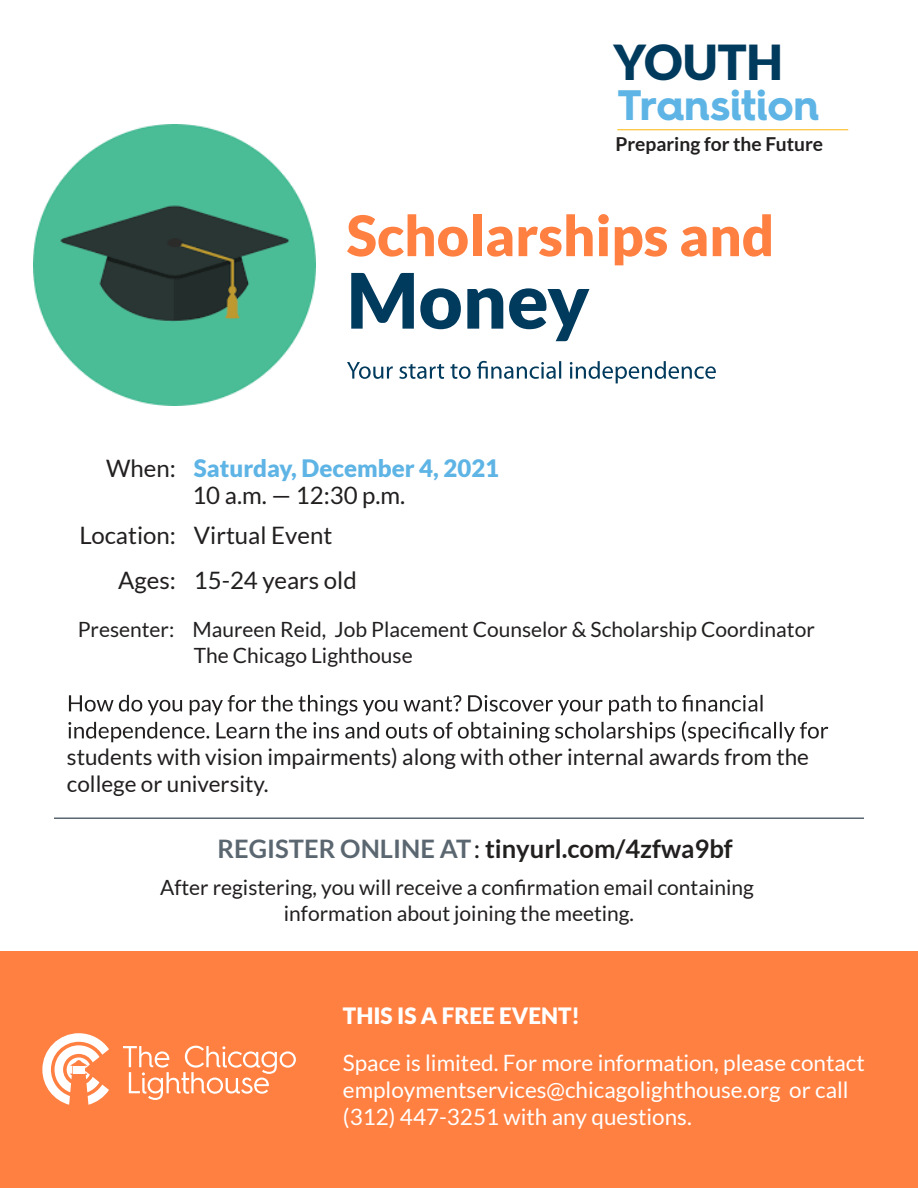
<style>
.page{position:relative;width:918px;height:1188px;background:#fff}
.page>*{position:absolute;margin:0;border:0;box-sizing:border-box;transform-origin:0 0}
.t1{font:900 76.5px "Lato";color:#003a5d}
.t2{font:900 55.95px "Lato";color:#ff8041}
.t3{font:900 48.15px "Lato";color:#003a5d}
.t4{font:700 42.75px "Hurme Geometric Sans 4";color:#5eb4e5}
.t5{font:700 25.5px "Lato";color:#221f1f}
.t6{font:900 24px/27.8px "Lato";color:#5eb4e5;text-align:center}
.t7{font:24px/45.6px "Lato";color:#221f1f}
.t8{font:22.5px/27px "Lato";color:#fff}
.t9{font:22.5px/27px "Lato";color:#221f1f}
.t10{font:900 22.5px "Lato";color:#fff}
.t11{font:21px/25.2px "Lato";color:#221f1f;text-align:center}
.t12{font:700 19.2px "Lato";color:#221f1f}
.s1{font-weight:400;color:#221f1f}
.s2{color:#5b6770}
.s3{font-weight:400}
</style>
<div class="page">
<div style="left:0;top:952px;width:918px;height:236px;background:#ff8041"></div>
<hr style="left:54px;top:817px;width:810px;height:2px;background:#5b6770">
<hr style="left:617px;top:129px;width:231px;height:1px;background:#fdc844">
<svg style="left:347px;top:361px;width:369px;height:22px"></svg>
<svg style="left:68px;top:695px;width:760px;height:48px"></svg>
<img style="left:33px;top:124px;width:282px;height:282px">
<svg style="left:123px;top:1046px;width:173px;height:54px"></svg>
<svg style="left:42px;top:1033px;width:67px;height:72px"></svg>
<h3 class="t3" style="left:613px;top:44px;width:171px">YOUTH</h3>
<h3 class="t4" style="left:618px;top:80px;width:203px">Transition</h3>
<p class="t12" style="left:615px;top:137px;width:209px">Preparing for the Future</p>
<h2 class="t2" style="left:347px;top:214px;width:429px">Scholarships and</h2>
<h1 class="t1" style="left:347px;top:271px;width:245px">Money</h1>
<p class="t6" style="left:106px;top:456px;width:395px"><span class="s1">When:</span> Saturday, December 4, 2021<br><span class="s1">10 a.m. ó 12:30 p.m.</span></p>
<p class="t7" style="left:118px;top:514px;width:240px;text-indent:-39px">Location: Virtual Event<br>Ages: 15-24 years old</p>
<p class="t11" style="left:78px;top:619px;width:739px">Presenter: Maureen Reid, Job Placement Counselor &amp; Scholarship Coordinator</p>
<p class="t11" style="left:194px;top:644px;width:221px">The Chicago Lighthouse</p>
<p class="t9" style="left:67px;top:745px;width:744px">students with vision impairments) along with other internal awards from the college or university.</p>
<p class="t5" style="left:218px;top:839px;width:517px"><span class="s2">REGISTER ONLINE AT</span><span class="s3">:</span> tinyurl.com/4zfwa9bf</p>
<p class="t11" style="left:160px;top:875px;width:595px">After registering, you will receive a confirmation email containing information about joining the meeting.</p>
<p class="t10" style="left:343px;top:1007px;width:239px">THIS IS A FREE EVENT!</p>
<p class="t8" style="left:343px;top:1051px;width:523px">Space is limited. For more information, please contact employmentservices@chicagolighthouse.org or call (312) 447-3251 with any questions.</p>
</div>
